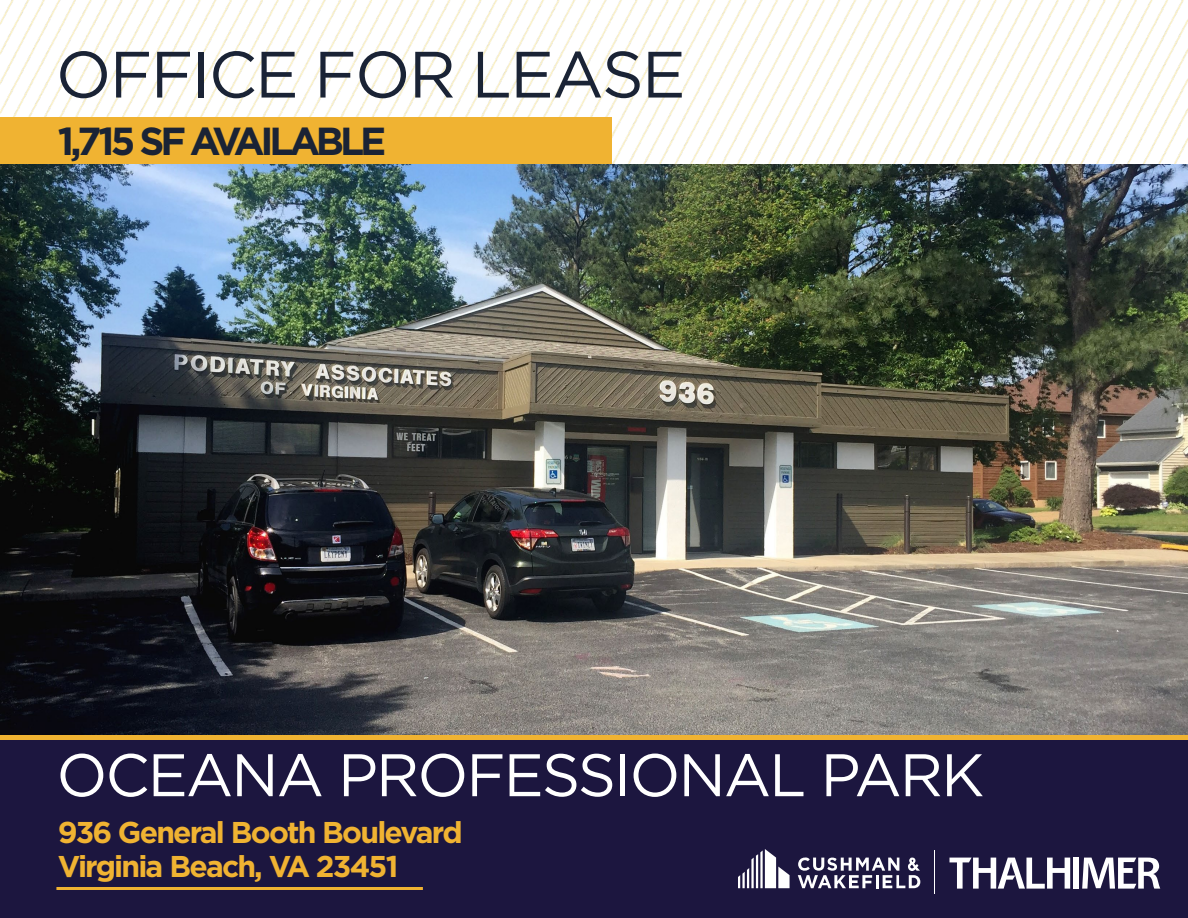
<style>
.page{position:relative;width:1188px;height:918px;background:#fff}
.page>*{position:absolute;margin:0;border:0;box-sizing:border-box;transform-origin:0 0}
.t1{font:65.4px "Gotham";letter-spacing:-.03em;color:#1a2335}
.t2{font:60px "Gotham";letter-spacing:-.035em;color:#fff}
.t3{font:700 39px "Gotham";letter-spacing:-.105em;color:#1a2335}
.t4{font:700 30px "Gotham";letter-spacing:-.06em;color:#f0b332}
</style>
<div class="page">
<div style="left:0;top:738px;width:1188px;height:180px;background:#1c163f"></div>
<img style="left:0;top:0;width:1188px;height:164px">
<div style="left:0;top:117px;width:612px;height:47px;background:#f0b332"></div>
<div style="left:0;top:734px;width:1188px;height:6px;background:#f0b332"></div>
<hr style="left:56px;top:887px;width:367px;height:3px;background:#f0b332">
<div style="left:1073px;top:858px;width:6px;height:31px;background:#fff"></div>
<svg style="left:1082px;top:858px;width:78px;height:31px"></svg>
<svg style="left:950px;top:858px;width:120px;height:31px"></svg>
<hr style="left:935px;top:850px;width:1px;height:44px;background:#fff">
<svg style="left:738px;top:849px;width:52px;height:39px"></svg>
<svg style="left:798px;top:857px;width:122px;height:31px"></svg>
<img style="left:0;top:164px;width:1188px;height:570px">
<p class="t1" style="left:56px;top:33px;width:631px">OFFICE FOR LEASE</p>
<p class="t3" style="left:58px;top:115px;width:330px">1,715 SF AVAILABLE</p>
<p class="t2" style="left:56px;top:737px;width:929px">OCEANA PROFESSIONAL PARK</p>
<p class="t4" style="left:58px;top:812px;width:406px">936 General Booth Boulevard</p>
<p class="t4" style="left:58px;top:847px;width:342px">Virginia Beach, VA 23451</p>
</div>
